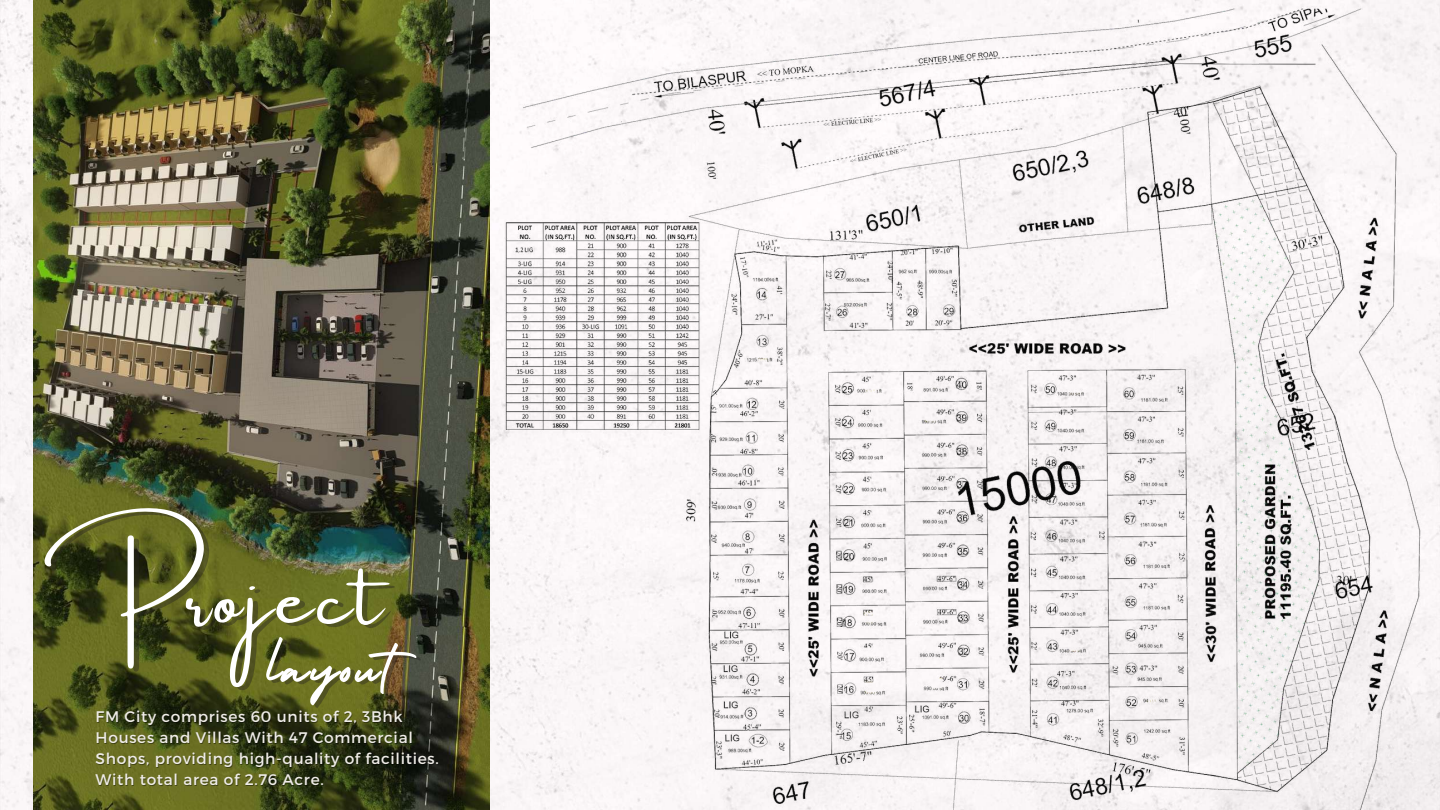
<style>
.page{position:relative;width:1440px;height:810px;background:#fff}
.page>*{position:absolute;margin:0;border:0;box-sizing:border-box;transform-origin:0 0}
.t1{font:76.6px "Amsterdam One";letter-spacing:.055em;color:#fff}
.t2{font:62.3px "Holiday";letter-spacing:.055em;color:#fff}
.t3{font:15.3px/21.1px "Montserrat";letter-spacing:.045em;color:#efece7}
.s1{color:rgb(0 0 0/.4)}
</style>
<div class="page">
<img style="left:0;top:0;width:1440px;height:810px">
<img style="left:33px;top:0;width:456px;height:810px">
<img style="left:500px;top:0;width:931px;height:810px">
<h1 class="t1" style="left:45px;top:556px;width:340px">Project</h1>
<p class="t3" style="left:96px;top:705px;width:345px">FM City comprises 60 units of 2, 3Bhk Houses and Villas With 47 Commercial <span class="s1">Shops</span>, providing high-quality of facilities.<br>With total area of 2.76 Acre.</p>
<h2 class="t2" style="left:268px;top:620px;width:166px">layout</h2>
</div>
